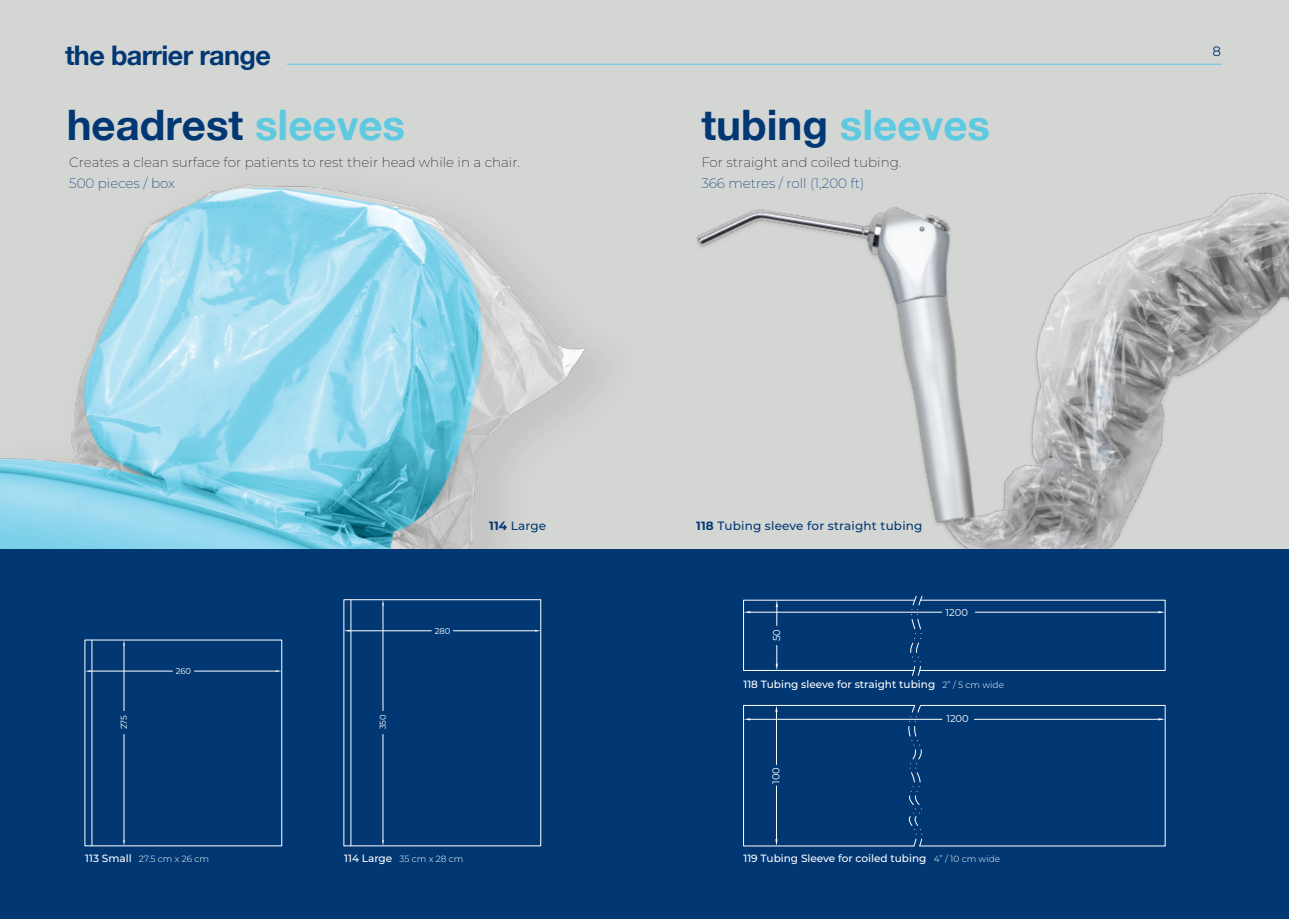
<style>
.page{position:relative;width:1289px;height:919px;background:#fff}
.page>*{position:absolute;margin:0;border:0;box-sizing:border-box;transform-origin:0 0}
.t1{font:700 42px "Helvetica Neue";color:#013874}
.t2{font:700 42px "Helvetica Neue";color:#5ecae1}
.t3{font:700 27px "Helvetica Neue";letter-spacing:-.025em;color:#013874}
.t4{font:200 13.5px "Montserrat";color:#231f20}
.t5{font:200 13.5px "Montserrat";color:#013874}
.t6{font:13.5px "Montserrat";color:#013874}
.t7{font:500 12px "Montserrat";letter-spacing:.015em;color:#013874}
.t8{font:500 10.5px "Montserrat";color:#fff}
.t9{font:9.9px "Montserrat";color:#fff}
.t10{font:300 9px "Montserrat";color:#fff}
.t11{font:8.4px "Montserrat";color:#fff}
.s1{color:#5ecae1}
.s2{color:#013874}
.s3{font-weight:700}
.s4{font-weight:300;font-size:9px}
.s5{font-weight:500;font-size:10.5px}
</style>
<div class="page">
<div style="left:0;top:0;width:1288px;height:579px;background:#d4d6d4"></div>
<img style="left:0;top:63px;width:635px;height:487px">
<img style="left:652px;top:192px;width:636px;height:358px">
<div style="left:0;top:550px;width:1288px;height:368px;background:#013874"></div>
<svg style="left:743px;top:595px;width:422px;height:81px"></svg>
<svg style="left:743px;top:704px;width:422px;height:142px"></svg>
<hr style="left:90px;top:670px;width:82px;height:1px;background:#fff">
<hr style="left:194px;top:670px;width:82px;height:1px;background:#fff">
<hr style="left:124px;top:645px;width:1px;height:65px;background:#fff">
<hr style="left:124px;top:734px;width:1px;height:106px;background:#fff">
<hr style="left:92px;top:640px;width:1px;height:205px;background:#fff">
<hr style="left:349px;top:630px;width:82px;height:1px;background:#fff">
<hr style="left:453px;top:630px;width:82px;height:1px;background:#fff">
<hr style="left:383px;top:605px;width:1px;height:105px;background:#fff">
<hr style="left:383px;top:734px;width:1px;height:106px;background:#fff">
<hr style="left:350px;top:599px;width:1px;height:246px;background:#fff">
<hr style="left:287px;top:64px;width:934px;height:1px;background:#5fcae2">
<h2 class="t3" style="left:65px;top:34px;width:207px">the barrier range</h2>
<p class="t6" style="left:1212px;top:42px;width:10px">8</p>
<h1 class="t1" style="left:67px;top:92px;width:340px">headrest <span class="s1">sleeves</span></h1>
<p class="t4" style="left:69px;top:153px;width:452px">Creates a clean surface for patients to rest their head while in a chair.</p>
<p class="t5" style="left:69px;top:174px;width:107px">500 pieces / box</p>
<h1 class="t2" style="left:701px;top:92px;width:290px"><span class="s2">tubing</span> sleeves</h1>
<p class="t4" style="left:701px;top:153px;width:201px">For straight and coiled tubing.</p>
<p class="t5" style="left:701px;top:174px;width:164px">366 metres / roll (1,200 ft)</p>
<p class="t7" style="left:489px;top:517px;width:59px"><span class="s3">114</span> Large</p>
<p class="t7" style="left:696px;top:517px;width:228px"><span class="s3">118</span> Tubing sleeve for straight tubing</p>
<p class="t9" style="left:945px;top:606px;width:24px">1200</p>
<p class="t11" style="left:435px;top:624px;width:17px">280</p>
<p class="t9" style="left:770px;top:641px;width:14px;rotate:-90deg">50</p>
<p class="t11" style="left:176px;top:665px;width:17px">260</p>
<p class="t8" style="left:743px;top:676px;width:262px">118 Tubing sleeve for straight tubing <span class="s4">2” / 5 cm wide</span></p>
<p class="t11" style="left:118px;top:729px;width:16px;rotate:-90deg">275</p>
<p class="t11" style="left:377px;top:729px;width:17px;rotate:-90deg">350</p>
<p class="t9" style="left:946px;top:711px;width:24px">1200</p>
<p class="t9" style="left:769px;top:783px;width:18px;rotate:-90deg">100</p>
<p class="t10" style="left:85px;top:852px;width:125px"><span class="s5">113 Small</span> 27.5 cm x 26 cm</p>
<p class="t10" style="left:344px;top:852px;width:121px"><span class="s5">114 Large</span> 35 cm x 28 cm</p>
<p class="t8" style="left:743px;top:851px;width:258px">119 Tubing Sleeve for coiled tubing <span class="s4">4” / 10 cm wide</span></p>
</div>
